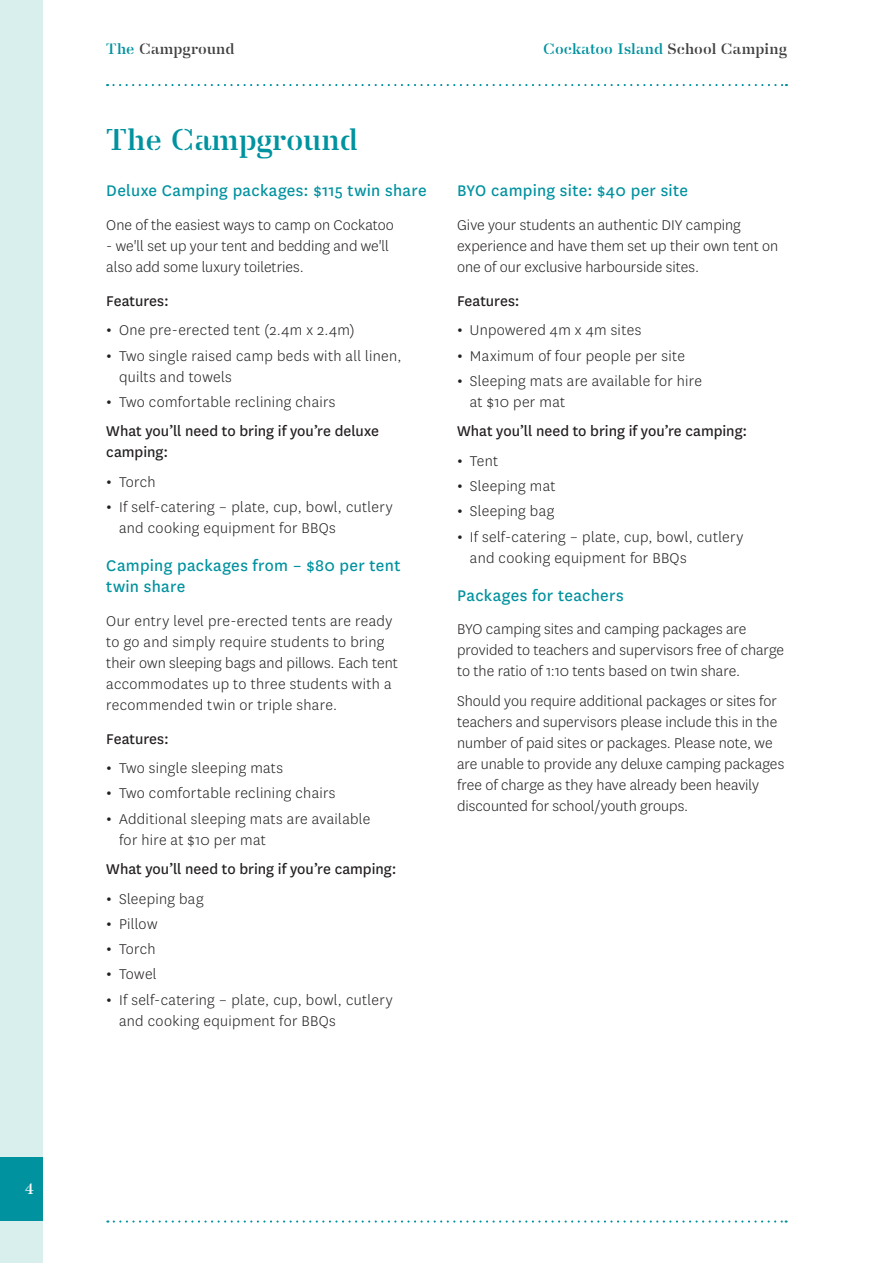
<style>
.page{position:relative;width:893px;height:1263px;background:#fff}
.page>*{position:absolute;margin:0;border:0;box-sizing:border-box;transform-origin:0 0}
.t1{font:700 30px "Danmark";color:#00929f}
.t2{font:18px/21px "National";letter-spacing:.015em;color:#00929f}
.t3{font:300 16.5px/21px "National";letter-spacing:.01em;color:#231f20}
.t4{font:16.5px/29.5px "National";color:#231f20}
.t5{font:700 15px "Danmark";letter-spacing:.01em;color:#00929f}
.t6{font:700 15px "Danmark";letter-spacing:.015em;color:#414042}
.t7{font:700 15px "Danmark";color:#fff}
.s1{color:#00929f}
.s2{font-weight:400}
.s3{font-weight:600}
.s4{font-weight:300}
.s5{color:#414042}
</style>
<div class="page">
<div style="left:0;top:0;width:43px;height:1263px;background:#d8efee"></div>
<div style="left:0;top:1157px;width:43px;height:63px;background:#00929f"></div>
<svg style="left:114px;top:1220px;width:673px;height:2px"></svg>
<svg style="left:107px;top:84px;width:680px;height:2px"></svg>
<p class="t7" style="left:25px;top:1180px;width:10px">4</p>
<p class="t6" style="left:106px;top:40px;width:130px"><span class="s1">The</span> Campground</p>
<h1 class="t1" style="left:106px;top:122px;width:253px">The Campground</h1>
<p class="t2" style="left:106px;top:179px;width:322px">Deluxe Camping packages: $115 twin share</p>
<p class="t3" style="left:106px;top:214px;width:289px">One of the easiest ways to camp on Cockatoo</p>
<p class="t3" style="left:106px;top:235px;width:284px">- we'll set up your tent and bedding and we'll also add some luxury toiletries.</p>
<p class="t3" style="left:106px;top:286px;width:250px;line-height:29.5px"><span class="s2">Features:<br></span><span class="s3">ə</span> One pre-erected tent (2.4m x 2.4m)</p>
<p class="t3" style="left:119px;top:345px;width:284px;text-indent:-13px"><span class="s3">ə</span> Two single raised camp beds with all linen, quilts and towels</p>
<p class="t4" style="left:106px;top:386px;width:274px"><span class="s3">ə</span> <span class="s4">Two comfortable reclining chairs<br></span>What you’ll need to bring if you’re deluxe</p>
<p class="t4" style="left:106px;top:437px;width:63px">camping: <span class="s3">ə</span> <span class="s4">Torch</span></p>
<p class="t3" style="left:119px;top:496px;width:275px;text-indent:-13px"><span class="s3">ə</span> If self-catering – plate, cup, bowl, cutlery and cooking equipment for BBQs</p>
<p class="t2" style="left:106px;top:554px;width:296px">Camping packages from – $80 per tent twin share</p>
<p class="t3" style="left:106px;top:610px;width:293px">Our entry level pre-erected tents are ready to go and simply require students to bring their own sleeping bags and pillows. Each tent accommodates up to three students with a recommended twin or triple share.</p>
<p class="t3" style="left:106px;top:723px;width:178px;line-height:29.5px"><span class="s2">Features:<br></span><span class="s3">ə</span> Two single sleeping mats</p>
<p class="t3" style="left:106px;top:780px;width:266px;line-height:25.2px"><span class="s3">ə</span> Two comfortable reclining chairs<br><span class="s3">ə</span> Additional sleeping mats are available</p>
<p class="t3" style="left:119px;top:829px;width:148px">for hire at $10 per mat</p>
<p class="t4" style="left:106px;top:853px;width:292px">What you’ll need to bring if you’re camping: <span class="s3">ə</span> <span class="s4">Sleeping bag</span></p>
<p class="t3" style="left:106px;top:911px;width:288px;line-height:25.2px"><span class="s3">ə</span> Pillow<br><span class="s3">ə</span> Torch<br><span class="s3">ə</span> Towel<br><span class="s3">ə</span> If self-catering – plate, cup, bowl, cutlery</p>
<p class="t3" style="left:119px;top:1010px;width:218px">and cooking equipment for BBQs</p>
<p class="t5" style="left:543px;top:40px;width:245px">Cockatoo Island <span class="s5">School Camping</span></p>
<p class="t2" style="left:457px;top:179px;width:232px">BYO camping site: $40 per site</p>
<p class="t3" style="left:457px;top:214px;width:323px">Give your students an authentic DIY camping experience and have them set up their own tent on one of our exclusive harbourside sites.</p>
<p class="t3" style="left:457px;top:286px;width:186px;line-height:29.5px"><span class="s2">Features:<br></span><span class="s3">ə</span> Unpowered 4m x 4m sites</p>
<p class="t3" style="left:457px;top:342px;width:246px;line-height:25.2px"><span class="s3">ə</span> Maximum of four people per site<br><span class="s3">ə</span> Sleeping mats are available for hire</p>
<p class="t3" style="left:470px;top:391px;width:97px">at $10 per mat</p>
<p class="t4" style="left:457px;top:416px;width:292px">What you’ll need to bring if you’re camping: <span class="s3">ə</span> <span class="s4">Tent</span></p>
<p class="t3" style="left:457px;top:473px;width:288px;line-height:25.2px"><span class="s3">ə</span> Sleeping mat<br><span class="s3">ə</span> Sleeping bag<br><span class="s3">ə</span> If self-catering – plate, cup, bowl, cutlery</p>
<p class="t3" style="left:470px;top:547px;width:218px">and cooking equipment for BBQs</p>
<p class="t2" style="left:457px;top:584px;width:168px">Packages for teachers</p>
<p class="t3" style="left:457px;top:618px;width:328px">BYO camping sites and camping packages are provided to teachers and supervisors free of charge to the ratio of 1:10 tents based on twin share.</p>
<p class="t3" style="left:457px;top:690px;width:329px">Should you require additional packages or sites for teachers and supervisors please include this in the number of paid sites or packages. Please note, we are unable to provide any deluxe camping packages free of charge as they have already been heavily discounted for school/youth groups.</p>
</div>
